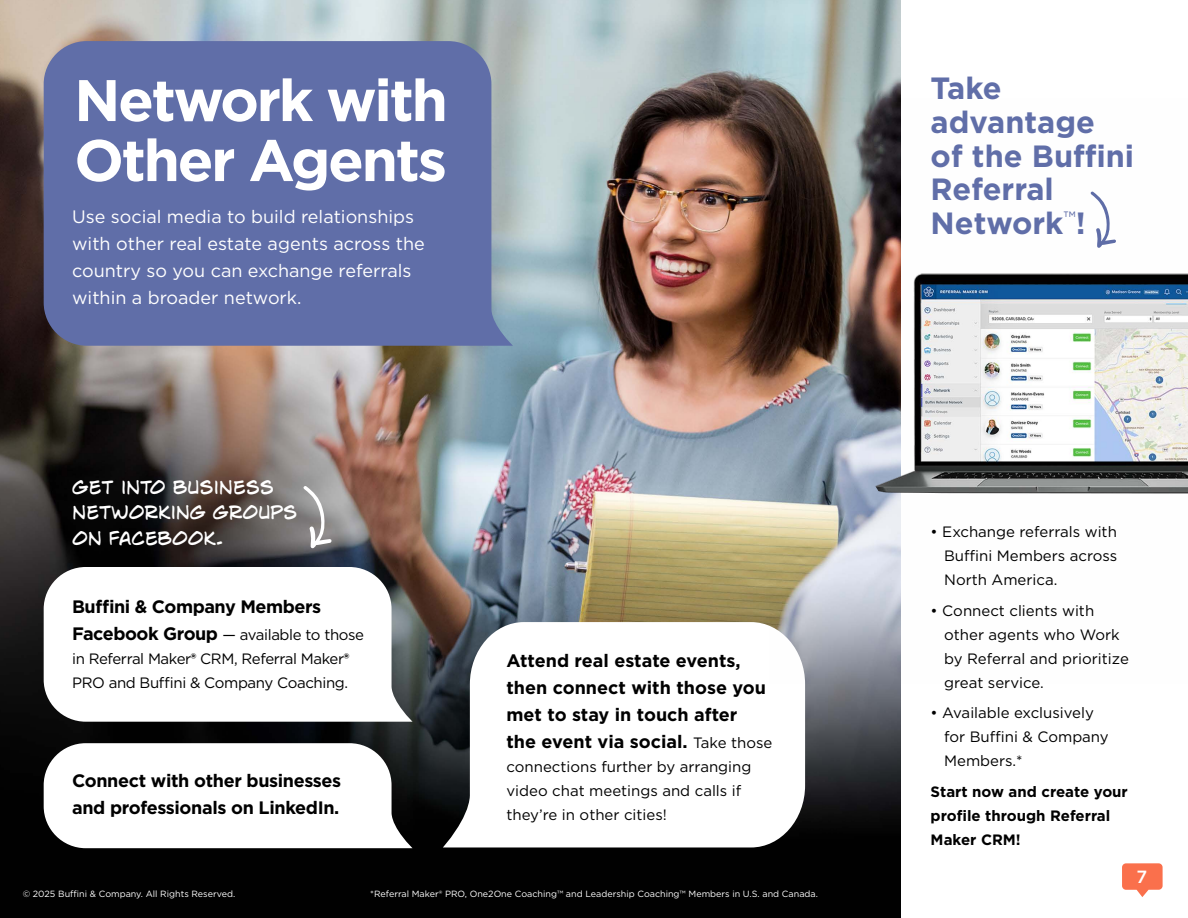
<style>
.page{position:relative;width:1188px;height:918px;background:#fff}
.page>*{position:absolute;margin:0;border:0;box-sizing:border-box;transform-origin:0 0}
.t1{font:700 58.5px/60px "Gotham";letter-spacing:-.04em;color:#fff}
.t2{font:700 30.75px/33.9px "Gotham";color:#606ea8}
.t3{font:19.5px/25.5px "Lint Mc Cree Intl BB";color:#fff}
.t4{font:18px/27px "Gotham";color:#fff}
.t5{font:700 18px/27px "Gotham";color:#000}
.t6{font:700 18px/27px "Gotham";letter-spacing:-.02em;color:#000}
.t7{font:500 17.7px "Gotham";color:#fff}
.t8{font:15px/24px "Gotham";color:#000}
.t9{font:15px/24px "Gotham";letter-spacing:-.025em;color:#000}
.t10{font:700 15px/24px "Gotham";color:#000}
.t11{font:9px "Gotham";color:#fff}
.s1{font-weight:700;font-size:18px}
.s2{font-weight:900}
.s3{font-weight:400;font-size:15px}
</style>
<div class="page">
<img style="left:0;top:0;width:901px;height:918px">
<div style="left:44px;top:41px;width:469px;height:305px;background:#606ea8"></div>
<svg style="left:44px;top:743px;width:369px;height:105px"></svg>
<svg style="left:443px;top:622px;width:362px;height:225px"></svg>
<svg style="left:1122px;top:863px;width:41px;height:34px"></svg>
<svg style="left:44px;top:567px;width:369px;height:155px"></svg>
<svg style="left:302px;top:486px;width:30px;height:62px"></svg>
<img style="left:769px;top:98px;width:419px;height:586px">
<h1 class="t1" style="left:74px;top:70px;width:375px">Network with<br>Other Agents</h1>
<p class="t4" style="left:72px;top:202px;width:354px">Use social media to build relationships with other real estate agents across the country so you can exchange referrals within a broader network.</p>
<h3 class="t3" style="left:72px;top:473px;width:226px">GET INTO BUSINESS<br>NETWORKING GROUPS<br>ON FACEBOOK.</h3>
<p class="t6" style="left:72px;top:593px;width:251px">Buffini &amp; Company Members</p>
<p class="t9" style="left:72px;top:622px;width:294px"><span class="s1">Facebook Group</span> — available to those in Referral Maker<span class="s2">®</span> CRM, Referral Maker<span class="s2">®<br></span>PRO and Buffini &amp; Company Coaching.</p>
<p class="t6" style="left:72px;top:767px;width:271px">Connect with other businesses and professionals on LinkedIn.</p>
<p class="t5" style="left:506px;top:647px;width:268px">Attend real estate events, then connect with those you met to stay in touch after<br>the event via social. <span class="s3">Take those</span></p>
<p class="t8" style="left:506px;top:755px;width:246px">connections further by arranging video chat meetings and calls if they’re in other cities!</p>
<p class="t11" style="left:23px;top:888px;width:214px">© 2025 Buffini &amp; Company. All Rights Reserved.</p>
<p class="t11" style="left:370px;top:888px;width:449px">*Referral Maker® PRO, One2One Coaching™ and Leadership Coaching™ Members in U.S. and Canada.</p>
<h2 class="t2" style="left:931px;top:71px;width:205px">Take advantage of the Buffini<br>Referral<br>Network<sup>™</sup>!</h2>
<p class="t8" style="left:944px;top:519px;width:175px;text-align:justify;text-indent:-14px">• Exchange referrals with Buffini Members across North America.</p>
<p class="t8" style="left:944px;top:598px;width:186px;text-indent:-14px">• Connect clients with other agents who Work by Referral and prioritize great service.</p>
<p class="t8" style="left:944px;top:701px;width:166px;text-indent:-14px">• Available exclusively for Buffini &amp; Company<br>Members.*</p>
<p class="t10" style="left:931px;top:780px;width:199px">Start now and create your profile through Referral<br>Maker CRM!</p>
<p class="t7" style="left:1137px;top:865px;width:12px">7</p>
</div>
